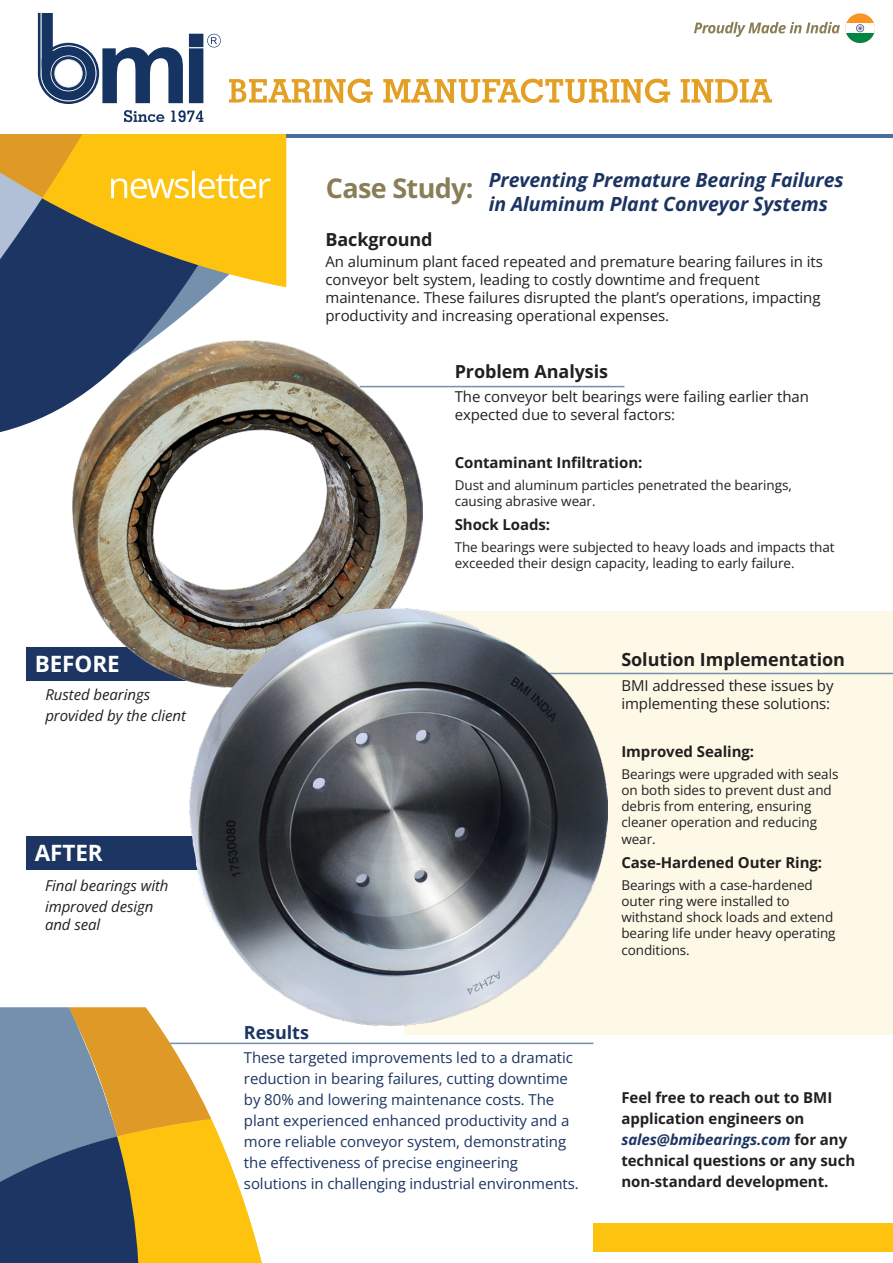
<style>
.page{position:relative;width:893px;height:1263px;background:#fff}
.page>*{position:absolute;margin:0;border:0;box-sizing:border-box;transform-origin:0 0}
.t1{font:700 27px "Open Sans";letter-spacing:-.025em;color:#8a7e57}
.t2{font:700 22.5px "Open Sans";letter-spacing:-.005em;color:#fff}
.t3{font:italic 700 19.5px/23.4px "Open Sans";letter-spacing:-.005em;color:#1c3462}
.t4{font:700 18px "Open Sans";letter-spacing:-.005em;color:#231f20}
.t5{font:700 18px "Open Sans";letter-spacing:-.005em;color:#1c3562}
.t6{font:15px/18px "Open Sans";letter-spacing:-.005em;color:#231f20}
.t7{font:15px/21px "Open Sans";letter-spacing:-.005em;color:#1c3562}
.t8{font:700 15px/21px "Open Sans";letter-spacing:-.005em;color:#231f20}
.t9{font:italic 15px/21px "Open Sans";letter-spacing:-.005em;color:#231f20}
.t10{font:13.5px/16.2px "Open Sans";letter-spacing:-.005em;color:#231f20}
.s1{font-style:italic;color:#1c3562}
</style>
<div class="page">
<div style="left:26px;top:836px;width:192px;height:33px;background:#1c3562"></div>
<div style="left:26px;top:647px;width:192px;height:33px;background:#1c3562"></div>
<img style="left:73px;top:345px;width:349px;height:337px">
<div style="left:405px;top:611px;width:488px;height:424px;background:#fef9e7"></div>
<div style="left:593px;top:1223px;width:300px;height:28px;background:#fdc30f"></div>
<svg style="left:124px;top:110px;width:79px;height:12px"></svg>
<svg style="left:38px;top:13px;width:183px;height:91px"></svg>
<svg style="left:0;top:1007px;width:262px;height:256px"></svg>
<svg style="left:238px;top:379px;width:42px;height:57px;background:#8d8b7f"></svg>
<svg style="left:0;top:379px;width:238px;height:58px"></svg>
<svg style="left:0;top:134px;width:286px;height:245px;background:#a39359"></svg>
<hr style="left:286px;top:134px;width:607px;height:4px;background:#4a6f9f">
<svg style="left:229px;top:79px;width:543px;height:24px"></svg>
<div style="left:845px;top:13px;width:30px;height:30px;background:#f89524;border-radius:15px"></div>
<div style="left:845px;top:23px;width:30px;height:10px;background:#fff"></div>
<svg style="left:846px;top:33px;width:28px;height:10px"></svg>
<svg style="left:856px;top:25px;width:8px;height:8px"></svg>
<svg style="left:694px;top:22px;width:146px;height:15px"></svg>
<hr style="left:360px;top:386px;width:264px;height:1px;background:#7490ac">
<hr style="left:480px;top:673px;width:413px;height:1px;background:#7490ac">
<hr style="left:170px;top:1042px;width:423px;height:2px;background:#7490ac">
<img style="left:189px;top:608px;width:418px;height:417px">
<h2 class="t2" style="left:35px;top:648px;width:86px">BEFORE</h2>
<p class="t9" style="left:45px;top:684px;width:142px">Rusted bearings provided by the client</p>
<h2 class="t2" style="left:35px;top:837px;width:69px">AFTER</h2>
<p class="t9" style="left:45px;top:874px;width:125px">Final bearings with improved design</p>
<p class="t9" style="left:45px;top:913px;width:57px">and seal</p>
<h3 class="t3" style="left:489px;top:168px;width:356px">Preventing Premature Bearing Failures in Aluminum Plant Conveyor Systems</h3>
<h1 class="t1" style="left:326px;top:170px;width:149px">Case Study:</h1>
<h3 class="t4" style="left:325px;top:228px;width:109px">Background</h3>
<p class="t6" style="left:325px;top:253px;width:499px">An aluminum plant faced repeated and premature bearing failures in its conveyor belt system, leading to costly downtime and frequent maintenance. These failures disrupted the plant’s operations, impacting productivity and increasing operational expenses.</p>
<h3 class="t4" style="left:455px;top:359px;width:155px">Problem Analysis</h3>
<p class="t6" style="left:455px;top:387px;width:356px">The conveyor belt bearings were failing earlier than expected due to several factors:</p>
<p class="t8" style="left:455px;top:451px;width:189px">Contaminant Infiltration:</p>
<p class="t10" style="left:455px;top:476px;width:339px">Dust and aluminum particles penetrated the bearings, causing abrasive wear.</p>
<p class="t8" style="left:455px;top:514px;width:97px">Shock Loads:</p>
<p class="t10" style="left:455px;top:539px;width:381px">The bearings were subjected to heavy loads and impacts that exceeded their design capacity, leading to early failure.</p>
<h3 class="t5" style="left:244px;top:1020px;width:66px">Results</h3>
<p class="t7" style="left:244px;top:1047px;width:336px">These targeted improvements led to a dramatic reduction in bearing failures, cutting downtime by 80% and lowering maintenance costs. The plant experienced enhanced productivity and a more reliable conveyor system, demonstrating the effectiveness of precise engineering solutions in challenging industrial environments.</p>
<h3 class="t4" style="left:621px;top:648px;width:225px">Solution Implementation</h3>
<p class="t6" style="left:621px;top:676px;width:214px">BMI addressed these issues by implementing these solutions:</p>
<p class="t8" style="left:621px;top:740px;width:134px">Improved Sealing:</p>
<p class="t10" style="left:621px;top:765px;width:219px">Bearings were upgraded with seals on both sides to prevent dust and debris from entering, ensuring cleaner operation and reducing wear.</p>
<p class="t8" style="left:621px;top:851px;width:202px">Case-Hardened Outer Ring:</p>
<p class="t10" style="left:621px;top:876px;width:216px">Bearings with a case-hardened outer ring were installed to withstand shock loads and extend bearing life under heavy operating conditions.</p>
<p class="t8" style="left:621px;top:1086px;width:235px">Feel free to reach out to BMI application engineers on <span class="s1">sales@bmibearings.com</span> for any technical questions or any such non-standard development.</p>
</div>
